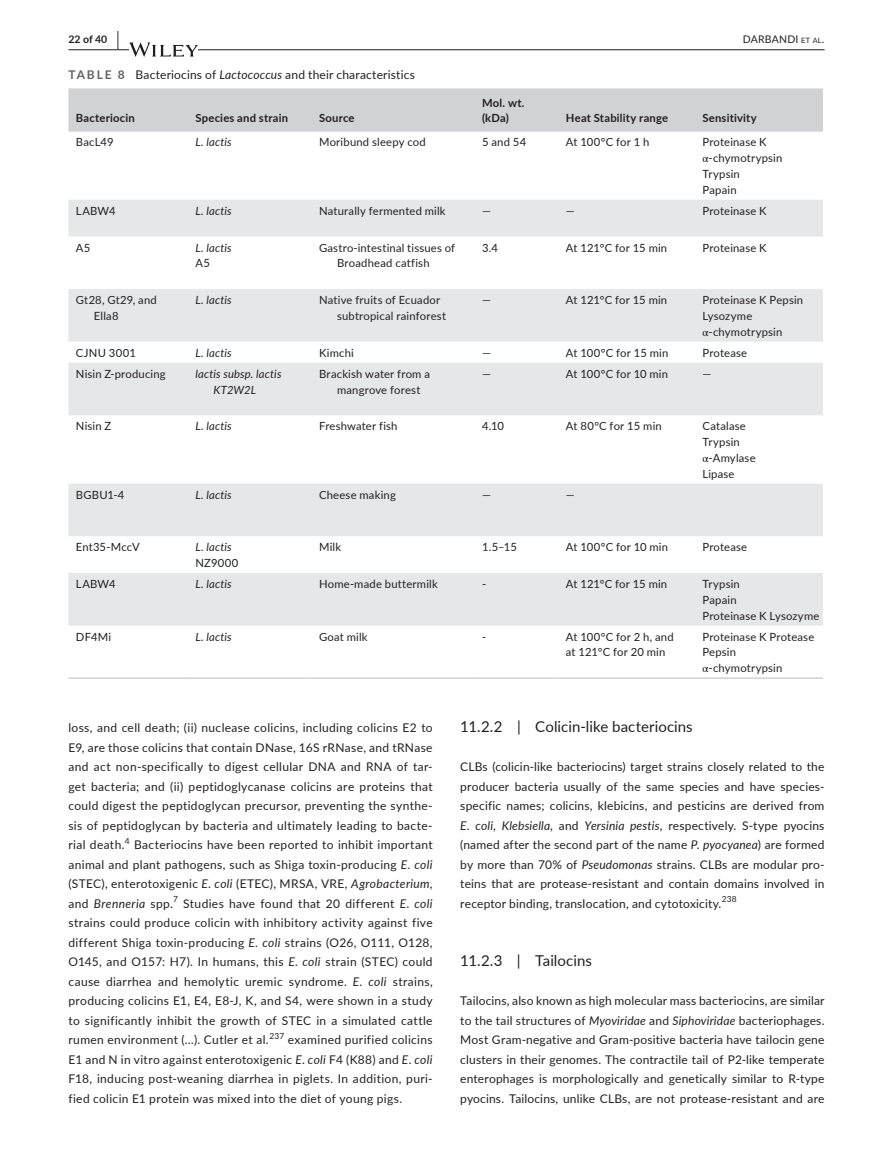
<style>
.page{position:relative;width:893px;height:1174px;background:#fff}
.page>*{position:absolute;margin:0;border:0;box-sizing:border-box;transform-origin:0 0}
.t1{font:15px "Lato";letter-spacing:.005em;color:#231f20}
.t2{font:12px/19.5px "Lato";letter-spacing:.02em;color:#231f20;text-align:justify}
.t3{font:11.25px/15.8px "Lato";letter-spacing:.015em;color:#231f20}
.t4{font:italic 11.25px/15.8px "Lato";letter-spacing:.015em;color:#231f20}
.t5{font:700 11.25px/15.8px "Lato";letter-spacing:.02em;color:#231f20}
.t6{font:10.5px "Lato";letter-spacing:.02em;color:#231f20}
.t7{font:700 10.5px "Lato";color:#231f20}
.t8{font:8.4px "Lato";color:#231f20}
.s1{font-size:19.5px}
.s2{font-size:7.35px}
.s3{font-weight:700;color:#636366}
.s4{font-style:italic}
.s5{font-family:"STIX"}
</style>
<div class="page">
<hr style="left:68px;top:49px;width:756px;height:1px;background:#231f20">
<svg style="left:129px;top:42px;width:69px;height:15px"></svg>
<div style="left:68px;top:88px;width:755px;height:44px;background:#d1d2d4"></div>
<svg style="left:68px;top:200px;width:755px;height:425px;fill:#e6e7e9"></svg>
<hr style="left:68px;top:677px;width:120px;height:2px;background:#d1d2d4">
<hr style="left:188px;top:677px;width:124px;height:2px;background:#d1d2d4">
<hr style="left:312px;top:677px;width:163px;height:2px;background:#d1d2d4">
<hr style="left:475px;top:677px;width:83px;height:2px;background:#d1d2d4">
<hr style="left:558px;top:677px;width:137px;height:2px;background:#d1d2d4">
<hr style="left:695px;top:677px;width:198px;height:2px;background:#d1d2d4">
<div style="left:824px;top:72px;width:69px;height:607px;background:#fff"></div>
<p class="t7" style="left:68px;top:31px;width:52px">22 of 40 <span class="s1">|</span></p>
<p class="t6" style="left:743px;top:31px;width:83px">DARBANDI <span class="s2">et al</span>.</p>
<p class="t2" style="left:68px;top:64px;width:348px"><span class="s3">TABLE 8</span> Bacteriocins of <span class="s4">Lactococcus</span> and their characteristics</p>
<p class="t5" style="left:76px;top:110px;width:60px">Bacteriocin</p>
<p class="t5" style="left:195px;top:110px;width:94px">Species and strain</p>
<p class="t5" style="left:319px;top:110px;width:37px">Source</p>
<p class="t5" style="left:482px;top:94px;width:44px">Mol. wt. (kDa)</p>
<p class="t5" style="left:566px;top:110px;width:104px">Heat Stability range</p>
<p class="t5" style="left:702px;top:110px;width:56px">Sensitivity</p>
<p class="t3" style="left:76px;top:134px;width:39px">BacL49</p>
<p class="t4" style="left:195px;top:134px;width:38px">L. lactis</p>
<p class="t3" style="left:319px;top:134px;width:108px">Moribund sleepy cod</p>
<p class="t3" style="left:482px;top:134px;width:46px">5 and 54</p>
<p class="t3" style="left:566px;top:134px;width:85px">At 100°C for 1 h</p>
<p class="t3" style="left:702px;top:134px;width:81px">Proteinase K <span class="s5">α</span>-chymotrypsin<br>Trypsin<br>Papain</p>
<p class="t3" style="left:76px;top:202px;width:41px">LABW4</p>
<p class="t4" style="left:195px;top:202px;width:38px">L. lactis</p>
<p class="t3" style="left:319px;top:202px;width:128px">Naturally fermented milk</p>
<p class="t3" style="left:482px;top:202px;width:10px">—</p>
<p class="t3" style="left:566px;top:202px;width:10px">—</p>
<p class="t3" style="left:702px;top:202px;width:66px">Proteinase K</p>
<p class="t3" style="left:76px;top:239px;width:16px">A5</p>
<p class="t4" style="left:195px;top:239px;width:38px">L. lactis</p>
<p class="t3" style="left:195px;top:255px;width:16px">A5</p>
<p class="t3" style="left:337px;top:239px;width:120px;text-indent:-18px">Gastro-intestinal tissues of<br>Broadhead catfish</p>
<p class="t3" style="left:482px;top:239px;width:18px">3.4</p>
<p class="t3" style="left:566px;top:239px;width:103px">At 121°C for 15 min</p>
<p class="t3" style="left:702px;top:239px;width:66px">Proteinase K</p>
<p class="t3" style="left:94px;top:292px;width:64px;text-indent:-18px">Gt28, Gt29, and<br>Ella8</p>
<p class="t4" style="left:195px;top:292px;width:38px">L. lactis</p>
<p class="t3" style="left:337px;top:292px;width:111px;text-indent:-18px">Native fruits of Ecuador subtropical rainforest</p>
<p class="t3" style="left:482px;top:292px;width:10px">—</p>
<p class="t3" style="left:566px;top:292px;width:103px">At 121°C for 15 min</p>
<p class="t3" style="left:702px;top:292px;width:102px">Proteinase K Pepsin<br>Lysozyme <span class="s5">α</span>-chymotrypsin</p>
<p class="t3" style="left:76px;top:344px;width:61px">CJNU 3001</p>
<p class="t4" style="left:195px;top:344px;width:38px">L. lactis</p>
<p class="t3" style="left:319px;top:344px;width:36px">Kimchi</p>
<p class="t3" style="left:482px;top:344px;width:10px">—</p>
<p class="t3" style="left:566px;top:344px;width:104px">At 100°C for 15 min</p>
<p class="t3" style="left:702px;top:344px;width:46px">Protease</p>
<p class="t3" style="left:76px;top:365px;width:91px">Nisin Z-producing</p>
<p class="t4" style="left:213px;top:365px;width:70px;text-indent:-18px">lactis subsp. lactis<br>KT2W2L</p>
<p class="t3" style="left:337px;top:365px;width:94px;text-indent:-18px">Brackish water from a mangrove forest</p>
<p class="t3" style="left:482px;top:365px;width:10px">—</p>
<p class="t3" style="left:566px;top:365px;width:104px">At 100°C for 10 min</p>
<p class="t3" style="left:702px;top:365px;width:10px">—</p>
<p class="t3" style="left:76px;top:418px;width:37px">Nisin Z</p>
<p class="t4" style="left:195px;top:418px;width:38px">L. lactis</p>
<p class="t3" style="left:319px;top:418px;width:80px">Freshwater fish</p>
<p class="t3" style="left:482px;top:418px;width:23px">4.10</p>
<p class="t3" style="left:566px;top:418px;width:97px">At 80°C for 15 min</p>
<p class="t3" style="left:702px;top:418px;width:55px">Catalase<br>Trypsin <span class="s5">α</span>-Amylase<br>Lipase</p>
<p class="t3" style="left:76px;top:486px;width:50px">BGBU1-4</p>
<p class="t4" style="left:195px;top:486px;width:38px">L. lactis</p>
<p class="t3" style="left:319px;top:486px;width:78px">Cheese making</p>
<p class="t3" style="left:482px;top:486px;width:10px">—</p>
<p class="t3" style="left:566px;top:486px;width:10px">—</p>
<p class="t3" style="left:76px;top:539px;width:65px">Ent35-MccV</p>
<p class="t4" style="left:195px;top:539px;width:38px">L. lactis</p>
<p class="t3" style="left:195px;top:554px;width:44px">NZ9000</p>
<p class="t3" style="left:319px;top:539px;width:23px">Milk</p>
<p class="t3" style="left:482px;top:539px;width:36px">1.5–15</p>
<p class="t3" style="left:566px;top:539px;width:104px">At 100°C for 10 min</p>
<p class="t3" style="left:702px;top:539px;width:46px">Protease</p>
<p class="t3" style="left:76px;top:575px;width:41px">LABW4</p>
<p class="t4" style="left:195px;top:575px;width:38px">L. lactis</p>
<p class="t3" style="left:319px;top:575px;width:120px">Home-made buttermilk</p>
<p class="t3" style="left:482px;top:575px;width:6px">-</p>
<p class="t3" style="left:566px;top:575px;width:103px">At 121°C for 15 min</p>
<p class="t3" style="left:702px;top:575px;width:118px">Trypsin<br>Papain<br>Proteinase K Lysozyme</p>
<p class="t3" style="left:76px;top:628px;width:37px">DF4Mi</p>
<p class="t4" style="left:195px;top:628px;width:38px">L. lactis</p>
<p class="t3" style="left:319px;top:628px;width:50px">Goat milk</p>
<p class="t3" style="left:482px;top:628px;width:6px">-</p>
<p class="t3" style="left:566px;top:628px;width:109px">At 100°C for 2 h, and at 121°C for 20 min</p>
<p class="t3" style="left:702px;top:628px;width:113px">Proteinase K Protease<br>Pepsin <span class="s5">α</span>-chymotrypsin</p>
<p class="t2" style="left:68px;top:717px;width:366px">loss, and cell death; (ii) nuclease colicins, including colicins E2 to E9, are those colicins that contain DNase, 16S rRNase, and tRNase and act non-specifically to digest cellular DNA and RNA of tar&shy;get bacteria; and (ii) peptidoglycanase colicins are proteins that could digest the peptidoglycan precursor, preventing the synthe&shy;sis of peptidoglycan by bacteria and ultimately leading to bacte&shy;rial death.<sup>4</sup> Bacteriocins have been reported to inhibit important animal and plant pathogens, such as Shiga toxin-producing <span class="s4">E</span>. <span class="s4">coli </span>(STEC), enterotoxigenic <span class="s4">E</span>. <span class="s4">coli</span> (ETEC), MRSA, VRE, <span class="s4">Agrobacterium</span>, and <span class="s4">Brenneria</span> spp.</p>
<p class="t8" style="left:173px;top:893px;width:6px">7</p>
<p class="t2" style="left:68px;top:893px;width:366px;text-indent:115px">Studies have found that 20 different <span class="s4">E</span>. <span class="s4">coli </span>strains could produce colicin with inhibitory activity against five different Shiga toxin-producing <span class="s4">E</span>. <span class="s4">coli</span> strains (O26, O111, O128, O145, and O157: H7). In humans, this <span class="s4">E</span>. <span class="s4">coli</span> strain (STEC) could cause diarrhea and hemolytic uremic syndrome. <span class="s4">E</span>. <span class="s4">coli</span> strains, producing colicins E1, E4, E8-J, K, and S4, were shown in a study to significantly inhibit the growth of STEC in a simulated cattle rumen environment (…). Cutler et al.<sup>237</sup> examined purified colicins E1 and N in vitro against enterotoxigenic <span class="s4">E</span>. <span class="s4">coli</span> F4 (K88) and <span class="s4">E</span>. <span class="s4">coli </span>F18, inducing post-weaning diarrhea in piglets. In addition, puri&shy;fied colicin E1 protein was mixed into the diet of young pigs.</p>
<p class="t1" style="left:460px;top:716px;width:234px">11.2.2 | Colicin-like bacteriocins</p>
<p class="t2" style="left:460px;top:756px;width:366px">CLBs (colicin-like bacteriocins) target strains closely related to the producer bacteria usually of the same species and have species&shy;specific names; colicins, klebicins, and pesticins are derived from <span class="s4">E</span>. <span class="s4">coli</span>, <span class="s4">Klebsiella</span>, and <span class="s4">Yersinia pestis</span>, respectively. S-type pyocins (named after the second part of the name <span class="s4">P</span>. <span class="s4">pyocyanea</span>) are formed by more than 70% of <span class="s4">Pseudomonas</span> strains. CLBs are modular pro&shy;teins that are protease-resistant and contain domains involved in receptor binding, translocation, and cytotoxicity.<sup>238</sup></p>
<p class="t1" style="left:460px;top:950px;width:133px">11.2.3 | Tailocins</p>
<p class="t2" style="left:460px;top:990px;width:366px">Tailocins, also known as high molecular mass bacteriocins, are similar to the tail structures of <span class="s4">Myoviridae</span> and <span class="s4">Siphoviridae</span> bacteriophages.<br>Most Gram-negative and Gram-positive bacteria have tailocin gene clusters in their genomes. The contractile tail of P2-like temperate enterophages is morphologically and genetically similar to R-type pyocins. Tailocins, unlike CLBs, are not protease-resistant and are</p>
</div>
